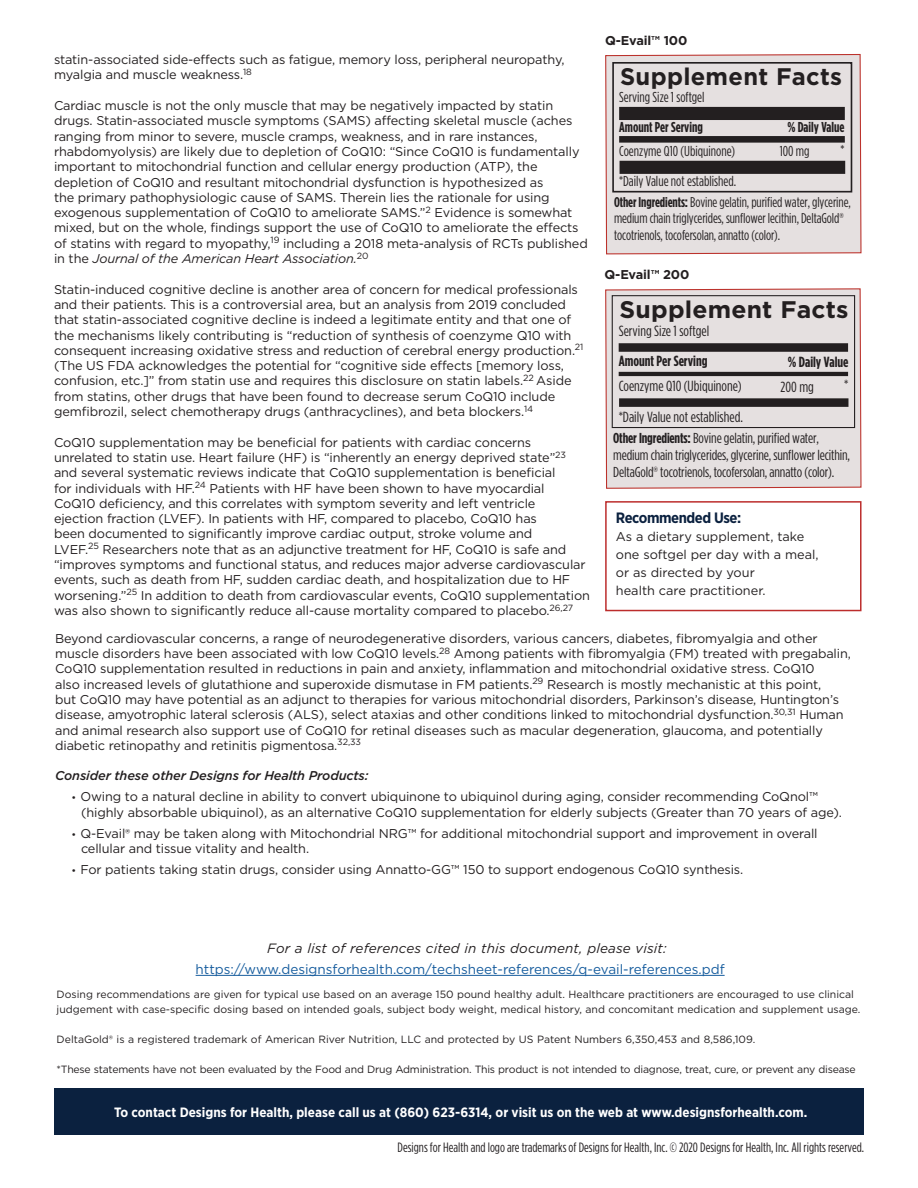
<style>
.page{position:relative;width:918px;height:1188px;background:#fff}
.page>*{position:absolute;margin:0;border:0;box-sizing:border-box;transform-origin:0 0}
.t1{font:700 24px "Gotham";letter-spacing:.01em;color:#231f20}
.t2{font:700 15px "Gotham Narrow";letter-spacing:-.03em;color:#0b213f}
.t3{font:14.7px/30.2px "Gotham Condensed";color:#231f20}
.t4{font:700 14.7px/23.5px "Gotham Condensed";color:#231f20;text-align:right}
.t5{font:14.4px/16.8px "Gotham Condensed";letter-spacing:-.01em;color:#231f20}
.t6{font:700 14.4px/23px "Gotham Condensed";color:#231f20;text-align:right}
.t7{font:14.1px/16.4px "Gotham Condensed";letter-spacing:-.005em;color:#231f20}
.t8{font:13.5px "Gotham Condensed";color:#231f20}
.t9{font:700 13.5px "Gotham Narrow";color:#fff}
.t10{font:13.5px "Gotham";color:#175d9e}
.t11{font:italic 13.5px "Gotham";letter-spacing:.01em;color:#231f20}
.t12{font:12.75px/15.3px "Gotham";letter-spacing:-.01em;color:#231f20}
.t13{font:italic 500 12.75px "Gotham";letter-spacing:-.01em;color:#231f20}
.t14{font:700 12.75px "Gotham";letter-spacing:-.01em;color:#231f20}
.t15{font:10.5px/15px "Gotham";color:#231f20}
.t16{font:10.5px "Gotham";letter-spacing:-.02em;color:#231f20}
.s1{font-style:italic}
.s2{font-weight:700}
.s3{font-weight:400}
</style>
<div class="page">
<div style="left:54px;top:1088px;width:810px;height:46px;background:#0b213f"></div>
<div style="left:605px;top:501px;width:257px;height:110px;border:2px solid #bc2d2c"></div>
<svg style="left:605px;top:288px;width:257px;height:201px;background:#e4dddd"></svg>
<div style="left:605px;top:54px;width:257px;height:201px;background:#e5e0e0"></div>
<div style="left:612px;top:295px;width:243px;height:133px;border:1px solid #231f20"></div>
<hr style="left:619px;top:372px;width:229px;height:4px;background:#231f20">
<div style="left:619px;top:343px;width:229px;height:9px;background:#231f20"></div>
<div style="left:619px;top:398px;width:229px;height:9px;background:#231f20"></div>
<div style="left:612px;top:62px;width:240px;height:131px;border:2px solid #231f20"></div>
<div style="left:619px;top:136px;width:226px;height:7px;background:#231f20"></div>
<div style="left:619px;top:107px;width:226px;height:13px;background:#231f20"></div>
<div style="left:620px;top:161px;width:225px;height:13px;background:#231f20"></div>
<hr style="left:196px;top:975px;width:529px;height:1px;background:#175d9e">
<p class="t14" style="left:605px;top:32px;width:84px">Q-Evail™ 100</p>
<p class="t12" style="left:54px;top:52px;width:512px">statin-associated side-effects such as fatigue, memory loss, peripheral neuropathy, myalgia and muscle weakness.<sup>18</sup></p>
<p class="t12" style="left:54px;top:98px;width:535px">Cardiac muscle is not the only muscle that may be negatively impacted by statin drugs. Statin-associated muscle symptoms (SAMS) affecting skeletal muscle (aches ranging from minor to severe, muscle cramps, weakness, and in rare instances, rhabdomyolysis) are likely due to depletion of CoQ10: “Since CoQ10 is fundamentally important to mitochondrial function and cellular energy production (ATP), the depletion of CoQ10 and resultant mitochondrial dysfunction is hypothesized as<br>the primary pathophysiologic cause of SAMS. Therein lies the rationale for using exogenous supplementation of CoQ10 to ameliorate SAMS.”<sup>2</sup> Evidence is somewhat mixed, but on the whole, findings support the use of CoQ10 to ameliorate the effects of statins with regard to myopathy,<sup>19</sup> including a 2018 meta-analysis of RCTs published in the <span class="s1">Journal of the American Heart Association.</span><sup>20</sup></p>
<p class="t12" style="left:54px;top:281px;width:531px">Statin-induced cognitive decline is another area of concern for medical professionals and their patients. This is a controversial area, but an analysis from 2019 concluded that statin-associated cognitive decline is indeed a legitimate entity and that one of the mechanisms likely contributing is “reduction of synthesis of coenzyme Q10 with consequent increasing oxidative stress and reduction of cerebral energy production.<sup>21 </sup>(The US FDA acknowledges the potential for “cognitive side effects [memory loss, confusion, etc.]” from statin use and requires this disclosure on statin labels.<sup>22</sup> Aside from statins, other drugs that have been found to decrease serum CoQ10 include gemfibrozil, select chemotherapy drugs (anthracyclines), and beta blockers.<sup>14</sup></p>
<p class="t12" style="left:54px;top:434px;width:538px">CoQ10 supplementation may be beneficial for patients with cardiac concerns unrelated to statin use. Heart failure (HF) is “inherently an energy deprived state”<sup>23 </sup>and several systematic reviews indicate that CoQ10 supplementation is beneficial<br>for individuals with HF.<sup>24</sup> Patients with HF have been shown to have myocardial<br>CoQ10 deficiency, and this correlates with symptom severity and left ventricle<br>ejection fraction (LVEF). In patients with HF, compared to placebo, CoQ10 has<br>been documented to significantly improve cardiac output, stroke volume and<br>LVEF.<sup>25</sup> Researchers note that as an adjunctive treatment for HF, CoQ10 is safe and “improves symptoms and functional status, and reduces major adverse cardiovascular events, such as death from HF, sudden cardiac death, and hospitalization due to HF worsening.”<sup>25</sup> In addition to death from cardiovascular events, CoQ10 supplementation was also shown to significantly reduce all-cause mortality compared to placebo.<sup>26,27</sup></p>
<p class="t12" style="left:55px;top:630px;width:797px">Beyond cardiovascular concerns, a range of neurodegenerative disorders, various cancers, diabetes, fibromyalgia and other muscle disorders have been associated with low CoQ10 levels.<sup>28</sup> Among patients with fibromyalgia (FM) treated with pregabalin, CoQ10 supplementation resulted in reductions in pain and anxiety, inflammation and mitochondrial oxidative stress. CoQ10<br>also increased levels of glutathione and superoxide dismutase in FM patients.<sup>29</sup> Research is mostly mechanistic at this point,<br>but CoQ10 may have potential as an adjunct to therapies for various mitochondrial disorders, Parkinson’s disease, Huntington’s disease, amyotrophic lateral sclerosis (ALS), select ataxias and other conditions linked to mitochondrial dysfunction.<sup>30,31</sup> Human and animal research also support use of CoQ10 for retinal diseases such as macular degeneration, glaucoma, and potentially diabetic retinopathy and retinitis pigmentosa.<sup>32,33</sup></p>
<p class="t13" style="left:55px;top:768px;width:315px">Consider these other Designs for Health Products:</p>
<p class="t12" style="left:81px;top:789px;width:762px;text-indent:-9px">• Owing to a natural decline in ability to convert ubiquinone to ubiquinol during aging, consider recommending CoQnol™ (highly absorbable ubiquinol), as an alternative CoQ10 supplementation for elderly subjects (Greater than 70 years of age).</p>
<p class="t12" style="left:81px;top:825px;width:738px;text-indent:-9px">• Q-Evail® may be taken along with Mitochondrial NRG™ for additional mitochondrial support and improvement in overall cellular and tissue vitality and health.</p>
<p class="t12" style="left:72px;top:862px;width:673px">• For patients taking statin drugs, consider using Annatto-GG™ 150 to support endogenous CoQ10 synthesis.</p>
<p class="t1" style="left:620px;top:60px;width:224px">Supplement Facts</p>
<p class="t5" style="left:619px;top:82px;width:87px;line-height:29.5px">Serving Size 1 softgel<br><span class="s2">Amount Per Serving</span></p>
<p class="t5" style="left:619px;top:136px;width:119px;line-height:30.2px">Coenzyme Q10 (Ubiquinone) *Daily Value not established.</p>
<p class="t5" style="left:780px;top:143px;width:31px">100 mg</p>
<p class="t6" style="left:787px;top:116px;width:59px">% Daily Value <span class="s3">*</span></p>
<p class="t7" style="left:614px;top:194px;width:238px"><span class="s2">Other Ingredients:</span> Bovine gelatin, purified water, glycerine, medium chain triglycerides, sunflower lecithin, DeltaGold® tocotrienols, tocofersolan, annatto (color).</p>
<p class="t14" style="left:605px;top:266px;width:86px">Q-Evail™ 200</p>
<p class="t1" style="left:620px;top:293px;width:230px">Supplement Facts</p>
<p class="t3" style="left:619px;top:315px;width:92px">Serving Size 1 softgel<br><span class="s2">Amount Per Serving</span></p>
<p class="t3" style="left:619px;top:370px;width:126px;line-height:30.9px">Coenzyme Q10 (Ubiquinone) *Daily Value not established.</p>
<p class="t3" style="left:781px;top:371px;width:35px">200 mg</p>
<p class="t4" style="left:788px;top:350px;width:62px">% Daily Value <span class="s3">*</span></p>
<p class="t5" style="left:613px;top:430px;width:238px"><span class="s2">Other Ingredients:</span>Bovine gelatin, purified water, medium chain triglycerides, glycerine, sunflower lecithin,<br>DeltaGold® tocotrienols, tocofersolan, annatto (color).</p>
<p class="t2" style="left:616px;top:508px;width:127px">Recommended Use:</p>
<p class="t12" style="left:616px;top:529px;width:190px">As a dietary supplement, take</p>
<p class="t12" style="left:616px;top:547px;width:204px">one softgel per day with a meal,</p>
<p class="t12" style="left:616px;top:565px;width:141px">or as directed by your</p>
<p class="t12" style="left:616px;top:583px;width:151px">health care practitioner.</p>
<p class="t11" style="left:267px;top:940px;width:401px">For a list of references cited in this document, please visit:</p>
<p class="t10" style="left:196px;top:961px;width:531px">https://www.designsforhealth.com/techsheet-references/q-evail-references.pdf</p>
<p class="t15" style="left:57px;top:987px;width:805px">Dosing recommendations are given for typical use based on an average 150 pound healthy adult. Healthcare practitioners are encouraged to use clinical judgement with case-specific dosing based on intended goals, subject body weight, medical history, and concomitant medication and supplement usage.</p>
<p class="t15" style="left:57px;top:1032px;width:700px">DeltaGold® is a registered trademark of American River Nutrition, LLC and protected by US Patent Numbers 6,350,453 and 8,586,109.</p>
<p class="t16" style="left:57px;top:1063px;width:801px">*These statements have not been evaluated by the Food and Drug Administration. This product is not intended to diagnose, treat, cure, or prevent any disease</p>
<p class="t9" style="left:114px;top:1103px;width:695px">To contact Designs for Health, please call us at (860) 623-6314, or visit us on the web at www.designsforhealth.com.</p>
<p class="t8" style="left:398px;top:1139px;width:468px">Designs for Health and logo are trademarks of Designs for Health, Inc. © 2020 Designs for Health, Inc. All rights reserved.</p>
</div>
